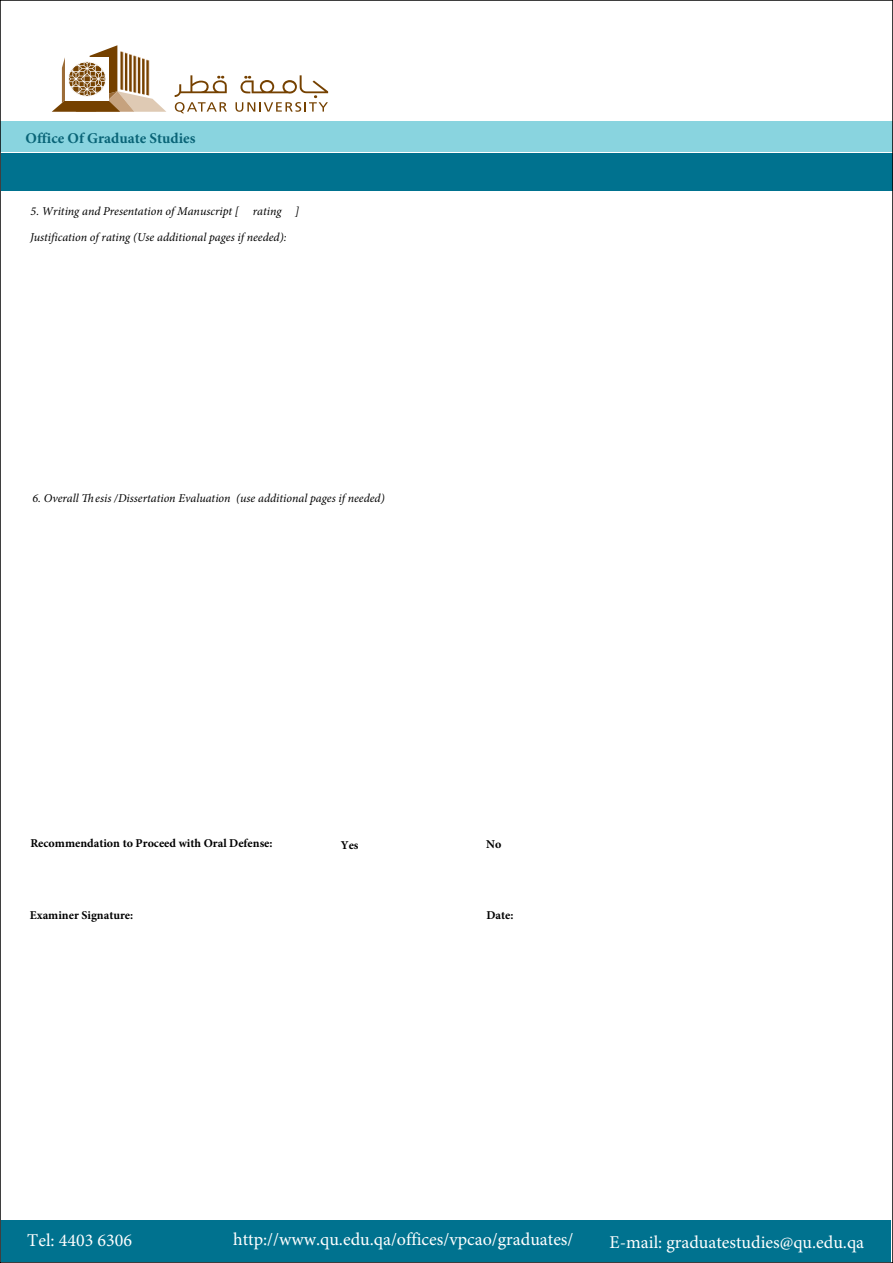
<style>
.page{position:relative;width:893px;height:1263px;background:#fff}
.page>*{position:absolute;margin:0;border:0;box-sizing:border-box;transform-origin:0 0}
.t1{font:18px "Minion Pro";color:#fff}
.t2{font:700 15px "Minion Pro";color:#096477}
.t3{font:italic 12px "Minion Pro";color:#000}
.t4{font:700 12px "Minion Pro";color:#000}
</style>
<div class="page">
<div style="left:0;top:121px;width:893px;height:31px;background:#89d4df"></div>
<div style="left:1px;top:153px;width:892px;height:38px;background:#00728f"></div>
<svg style="left:235px;top:75px;width:93px;height:37px"></svg>
<svg style="left:175px;top:75px;width:52px;height:38px"></svg>
<svg style="left:52px;top:45px;width:114px;height:67px"></svg>
<div style="left:68px;top:62px;width:38px;height:34px;border:1px solid #fff;border-radius:50%"></div>
<div style="left:1px;top:1220px;width:890px;height:41px;background:#00728f"></div>
<p class="t2" style="left:26px;top:128px;width:171px">Office Of Graduate Studies</p>
<p class="t3" style="left:31px;top:203px;width:270px">5. Writing and Presentation of Manuscript [ rating ]</p>
<p class="t3" style="left:30px;top:229px;width:258px">Justification of rating (Use additional pages if needed):</p>
<p class="t3" style="left:33px;top:490px;width:354px">6. Overall Th esis /Dissertation Evaluation (use additional pages if needed)</p>
<p class="t4" style="left:30px;top:835px;width:244px">Recommendation to Proceed with Oral Defense:</p>
<p class="t4" style="left:341px;top:837px;width:19px">Yes</p>
<p class="t4" style="left:486px;top:836px;width:17px">No</p>
<p class="t4" style="left:30px;top:906px;width:105px">Examiner Signature:</p>
<p class="t4" style="left:486px;top:907px;width:29px">Date:</p>
<h1 class="t1" style="left:27px;top:1228px;width:106px">Tel: 4403 6306</h1>
<h1 class="t1" style="left:233px;top:1227px;width:342px">http://www.qu.edu.qa/offices/vpcao/graduates/</h1>
<h1 class="t1" style="left:610px;top:1230px;width:256px">E-mail: graduatestudies@qu.edu.qa</h1>
</div>
